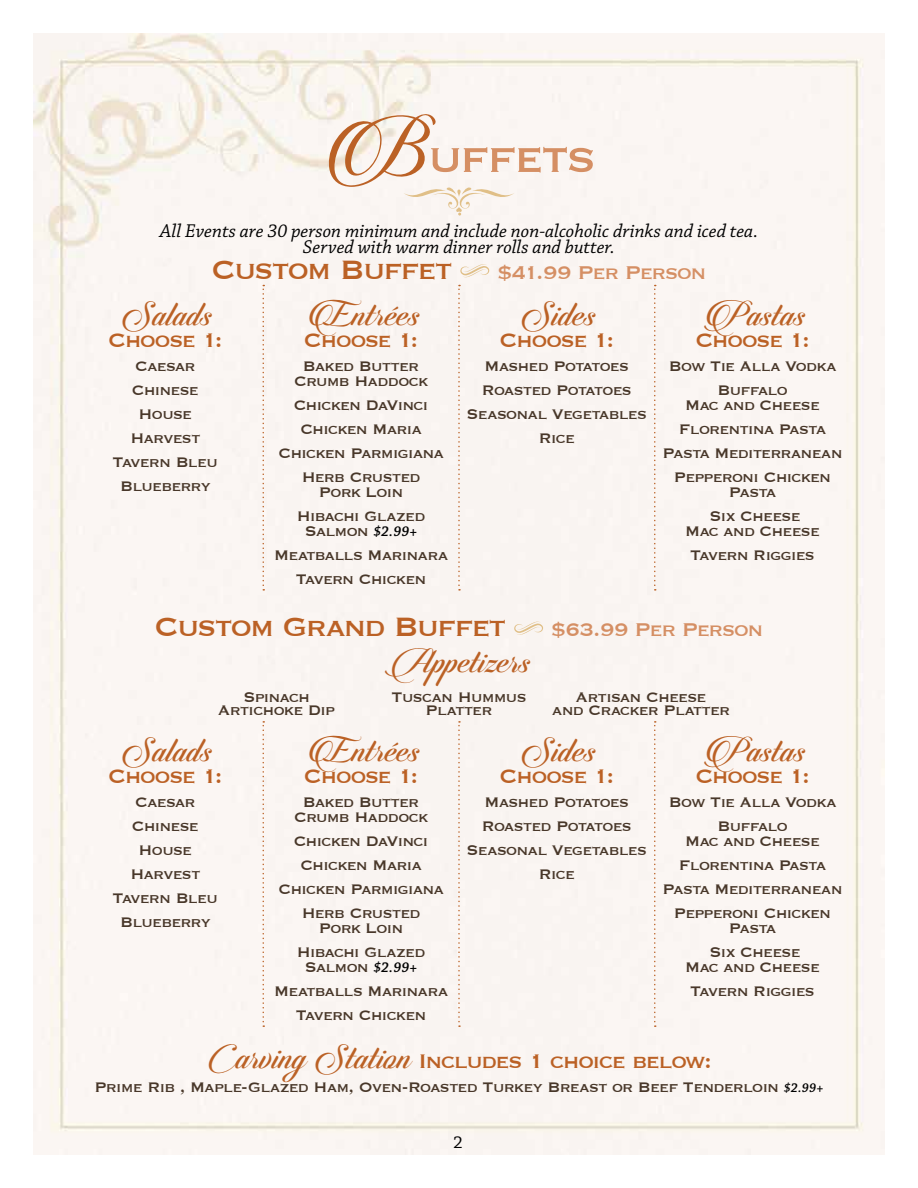
<style>
.page{position:relative;width:918px;height:1188px;background:#fff}
.page>*{position:absolute;margin:0;border:0;box-sizing:border-box;transform-origin:0 0}
.t1{font:54px "Copperplate";letter-spacing:-.055em;color:#d58f64}
.t2{font:40.5px "Candlescript Pro";color:#bb6125}
.t3{font:34.5px "Copperplate";letter-spacing:-.06em;color:#bb6125}
.t4{font:25.5px "Copperplate";letter-spacing:-.055em;color:#bb6125}
.t5{font:24px "Copperplate";letter-spacing:-.05em;color:#d58f64}
.t6{font:italic 19.5px/16.5px "Chaparral Pro";color:#000;text-align:center}
.t7{font:18px/24px "Copperplate";letter-spacing:-.045em;color:#483729;text-align:center}
.t8{font:18px "Chaparral Pro Capt";color:#000}
.s1{font-family:"Candlescript Pro";font-size:95.7px;color:#bb6125}
.s2{font-family:"Chaparral Pro";font-weight:600;font-style:italic;font-size:15px;color:#000}
.s3{font-family:"Candlescript Pro";font-size:40.5px}
.s4{font-family:"Chaparral Pro";font-weight:600;font-style:italic;font-size:13.5px;color:#000}
</style>
<div class="page">
<div style="left:34px;top:34px;width:850px;height:1120px;background:#fbf6f3"></div>
<svg style="left:460px;top:264px;width:30px;height:13px"></svg>
<svg style="left:262px;top:285px;width:2px;height:306px"></svg>
<svg style="left:458px;top:285px;width:2px;height:306px"></svg>
<svg style="left:654px;top:285px;width:2px;height:306px"></svg>
<svg style="left:514px;top:622px;width:29px;height:13px"></svg>
<svg style="left:262px;top:721px;width:2px;height:306px"></svg>
<svg style="left:458px;top:721px;width:2px;height:306px"></svg>
<svg style="left:654px;top:721px;width:2px;height:306px"></svg>
<svg style="left:403px;top:184px;width:112px;height:32px"></svg>
<h1 class="t1" style="left:322px;top:122px;width:276px"><span class="s1">B</span>uffets</h1>
<p class="t6" style="left:160px;top:223px;width:600px">All Events are 30 person minimum and include non-alcoholic drinks and iced tea.<br>Served with warm dinner rolls and butter.</p>
<h3 class="t3" style="left:212px;top:247px;width:242px">Custom Buffet</h3>
<h3 class="t5" style="left:497px;top:257px;width:211px">$41.99 Per Person</h3>
<h2 class="t2" style="left:121px;top:287px;width:91px">Salads</h2>
<h3 class="t4" style="left:108px;top:324px;width:116px">Choose 1:</h3>
<p class="t7" style="left:113px;top:353px;width:107px">Caesar<br>Chinese<br>House<br>Harvest<br>Tavern Bleu<br>Blueberry</p>
<h2 class="t2" style="left:305px;top:287px;width:114px">Entrées</h2>
<h2 class="t2" style="left:702px;top:287px;width:103px">Pastas</h2>
<h3 class="t4" style="left:695px;top:324px;width:116px">Choose 1:</h3>
<p class="t7" style="left:669px;top:353px;width:169px">Bow Tie Alla Vodka<br>Buffalo</p>
<p class="t7" style="left:663px;top:392px;width:182px">Mac and Cheese<br>Florentina Pasta<br>Pasta Mediterranean<br>Pepperoni Chicken</p>
<p class="t7" style="left:710px;top:479px;width:93px">Pasta<br>Six Cheese</p>
<p class="t7" style="left:685px;top:518px;width:136px;text-align:left">Mac and Cheese<br>Tavern Riggies</p>
<h2 class="t2" style="left:520px;top:287px;width:75px">Sides</h2>
<h3 class="t4" style="left:500px;top:324px;width:116px">Choose 1:</h3>
<p class="t7" style="left:467px;top:353px;width:182px">Mashed Potatoes<br>Roasted Potatoes<br>Seasonal Vegetables<br>Rice</p>
<h3 class="t4" style="left:304px;top:324px;width:116px">Choose 1:</h3>
<p class="t7" style="left:294px;top:358px;width:136px;line-height:15px">Baked Butter<br>Crumb Haddock</p>
<p class="t7" style="left:278px;top:392px;width:167px">Chicken DaVinci<br>Chicken Maria<br>Chicken Parmigiana<br>Herb Crusted</p>
<p class="t7" style="left:297px;top:479px;width:130px">Pork Loin<br>Hibachi Glazed</p>
<p class="t7" style="left:274px;top:518px;width:175px">Salmon <span class="s2">$2.99+<br></span>Meatballs Marinara<br>Tavern Chicken</p>
<h3 class="t3" style="left:154px;top:604px;width:353px">Custom Grand Buffet</h3>
<h3 class="t5" style="left:551px;top:614px;width:214px">$63.99 Per Person</h3>
<h2 class="t2" style="left:390px;top:634px;width:140px">Appetizers</h2>
<p class="t7" style="left:218px;top:689px;width:119px;line-height:13.5px">Spinach<br>Artichoke Dip</p>
<p class="t7" style="left:391px;top:689px;width:137px;line-height:13.5px">Tuscan Hummus<br>Platter</p>
<p class="t7" style="left:552px;top:689px;width:179px;line-height:13.5px">Artisan Cheese<br>and Cracker Platter</p>
<h2 class="t2" style="left:121px;top:723px;width:91px">Salads</h2>
<h3 class="t4" style="left:108px;top:760px;width:116px">Choose 1:</h3>
<p class="t7" style="left:113px;top:790px;width:107px">Caesar<br>Chinese<br>House<br>Harvest<br>Tavern Bleu<br>Blueberry</p>
<h2 class="t2" style="left:305px;top:723px;width:114px">Entrées</h2>
<h2 class="t2" style="left:702px;top:723px;width:103px">Pastas</h2>
<h3 class="t4" style="left:695px;top:760px;width:116px">Choose 1:</h3>
<p class="t7" style="left:669px;top:790px;width:169px">Bow Tie Alla Vodka<br>Buffalo</p>
<p class="t7" style="left:663px;top:829px;width:182px">Mac and Cheese<br>Florentina Pasta<br>Pasta Mediterranean<br>Pepperoni Chicken</p>
<p class="t7" style="left:710px;top:916px;width:93px">Pasta<br>Six Cheese</p>
<p class="t7" style="left:685px;top:955px;width:136px;text-align:left">Mac and Cheese<br>Tavern Riggies</p>
<h2 class="t2" style="left:520px;top:723px;width:75px">Sides</h2>
<h3 class="t4" style="left:500px;top:760px;width:116px">Choose 1:</h3>
<p class="t7" style="left:467px;top:790px;width:182px">Mashed Potatoes<br>Roasted Potatoes<br>Seasonal Vegetables<br>Rice</p>
<h3 class="t4" style="left:304px;top:760px;width:116px">Choose 1:</h3>
<p class="t7" style="left:294px;top:794px;width:136px;line-height:15px">Baked Butter<br>Crumb Haddock</p>
<p class="t7" style="left:278px;top:829px;width:167px">Chicken DaVinci<br>Chicken Maria<br>Chicken Parmigiana<br>Herb Crusted</p>
<p class="t7" style="left:297px;top:916px;width:130px">Pork Loin<br>Hibachi Glazed</p>
<p class="t7" style="left:274px;top:955px;width:175px">Salmon <span class="s2">$2.99+<br></span>Meatballs Marinara<br>Tavern Chicken</p>
<h3 class="t4" style="left:206px;top:1045px;width:507px"><span class="s3">Carving Station</span> Includes 1 choice below:</h3>
<p class="t7" style="left:94px;top:1075px;width:731px">Prime Rib , Maple-Glazed Ham, Oven-Roasted Turkey Breast or Beef Tenderloin <span class="s4">$2.99+</span></p>
<p class="t8" style="left:453px;top:1132px;width:11px">2</p>
</div>
